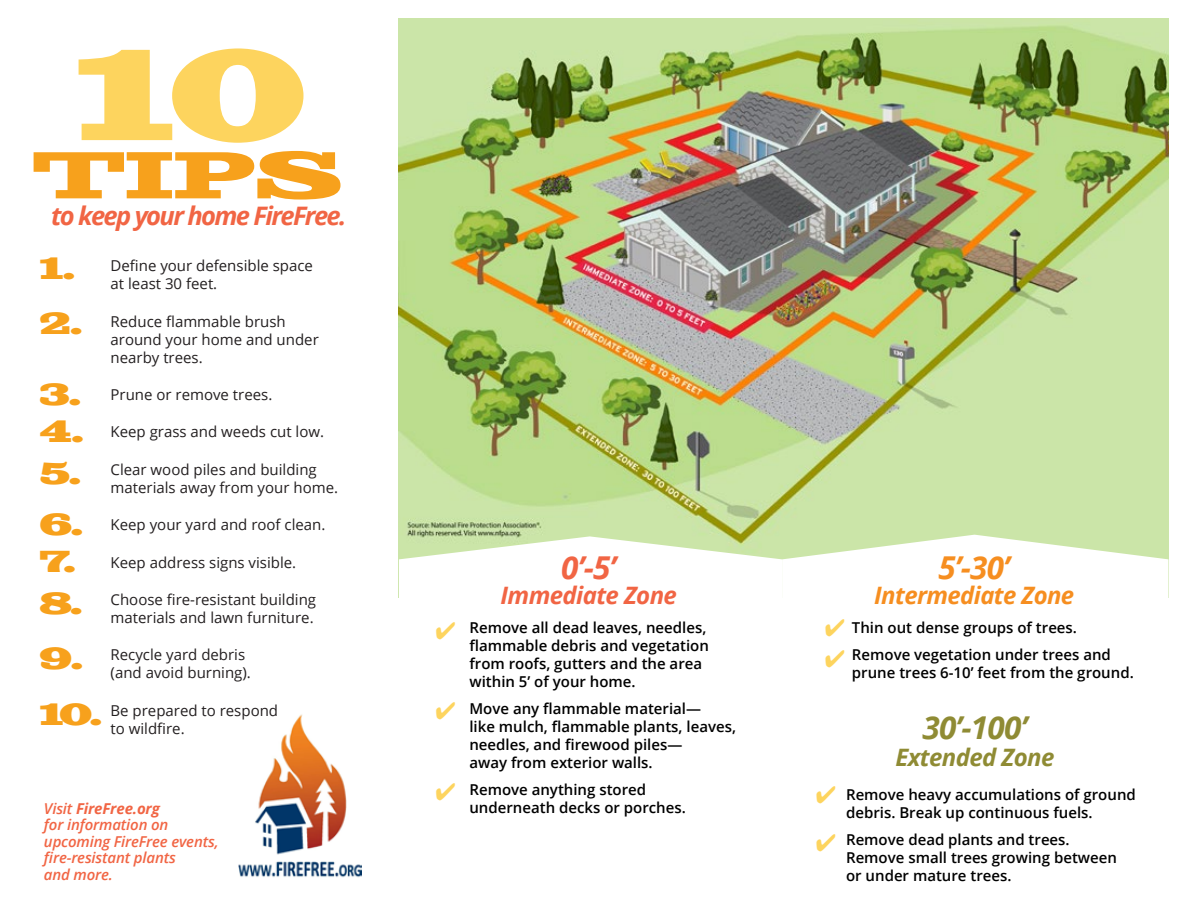
<style>
.page{position:relative;width:1188px;height:918px;background:#fff}
.page>*{position:absolute;margin:0;border:0;box-sizing:border-box;transform-origin:0 0}
.t1{font:700 expanded 138px "Sutro";color:#fdd45e}
.t2{font:700 expanded 65.55px "Sutro";color:#f7a11c}
.t3{font:italic 700 31.5px "Open Sans";color:#8f8b34}
.t4{font:italic 700 31.5px "Open Sans";color:#f68e20}
.t5{font:italic 700 31.5px "Open Sans";color:#f16544}
.t6{font:italic 700 25.5px "Open Sans";letter-spacing:-.065em;color:#f16544}
.t7{font:italic 700 24px "Open Sans";letter-spacing:-.025em;color:#f68e20}
.t8{font:italic 700 24px "Open Sans";letter-spacing:-.025em;color:#f16544}
.t9{font:italic 700 24px "Open Sans";letter-spacing:-.025em;color:#8f8b34}
.t10{font:600 15px/18px "Open Sans";color:#000}
.t11{font:15px/18px "Open Sans";color:#231f20}
.t12{font:italic 600 15px/16.5px "Open Sans";letter-spacing:-.01em;color:#f16544}
.s1{font-family:"Sutro";font-weight:700;font-stretch:expanded;font-size:33px;color:#f7a11c}
.s2{font-weight:700}
</style>
<div class="page">
<img style="left:238px;top:714px;width:123px;height:164px">
<img style="left:399px;top:18px;width:769px;height:518px">
<svg style="left:782px;top:535px;width:386px;height:25px"></svg>
<svg style="left:399px;top:536px;width:383px;height:24px"></svg>
<h1 class="t1" style="left:75px;top:6px;width:234px">10</h1>
<h2 class="t2" style="left:32px;top:135px;width:313px">TIPS</h2>
<h3 class="t6" style="left:51px;top:198px;width:297px">to keep your home FireFree.</h3>
<p class="t11" style="left:111px;top:257px;width:204px;text-indent:-71px"><span class="s1">1.</span> Define your defensible space at least 30 feet.</p>
<p class="t11" style="left:111px;top:312px;width:210px;text-indent:-71px"><span class="s1">2.</span> Reduce flammable brush around your home and under nearby trees.</p>
<p class="t11" style="left:40px;top:385px;width:234px"><span class="s1">3.</span> Prune or remove trees.</p>
<p class="t11" style="left:40px;top:423px;width:286px"><span class="s1">4.</span> Keep grass and weeds cut low.</p>
<p class="t11" style="left:111px;top:460px;width:229px;text-indent:-71px"><span class="s1">5.</span> Clear wood piles and building materials away from your home.</p>
<p class="t11" style="left:40px;top:515px;width:287px"><span class="s1">6.</span> Keep your yard and roof clean.</p>
<p class="t11" style="left:40px;top:553px;width:258px"><span class="s1">7.</span> Keep address signs visible.</p>
<p class="t11" style="left:40px;top:590px;width:278px;text-align:right"><span class="s1">8.</span> Choose fire-resistant building materials and lawn furniture.</p>
<p class="t11" style="left:111px;top:645px;width:142px;text-indent:-71px"><span class="s1">9.</span> Recycle yard debris (and avoid burning).</p>
<p class="t11" style="left:111px;top:701px;width:169px;text-indent:-71px"><span class="s1">10.</span> Be prepared to respond to wildfire.</p>
<p class="t12" style="left:44px;top:800px;width:176px">Visit <span class="s2">FireFree.org<br></span>for information on upcoming FireFree events, fire-resistant plants<br>and more.</p>
<h3 class="t5" style="left:561px;top:545px;width:57px">0’-5’</h3>
<h3 class="t8" style="left:500px;top:578px;width:178px">Immediate Zone</h3>
<p class="t10" style="left:469px;top:619px;width:241px">Remove all dead leaves, needles, flammable debris and vegetation from roofs, gutters and the area within 5’ of your home.</p>
<p class="t10" style="left:469px;top:700px;width:268px">Move any flammable material—<br>like mulch, flammable plants, leaves, needles, and firewood piles—<br>away from exterior walls.</p>
<p class="t10" style="left:469px;top:781px;width:218px">Remove anything stored underneath decks or porches.</p>
<h3 class="t4" style="left:938px;top:545px;width:73px">5’-30’</h3>
<h3 class="t7" style="left:874px;top:578px;width:201px">Intermediate Zone</h3>
<p class="t10" style="left:852px;top:614px;width:261px;line-height:27px">Thin out dense groups of trees.<br>Remove vegetation under trees and</p>
<p class="t10" style="left:852px;top:664px;width:283px">prune trees 6-10’ feet from the ground.</p>
<h3 class="t3" style="left:923px;top:705px;width:106px">30’-100’</h3>
<h3 class="t9" style="left:895px;top:740px;width:161px">Extended Zone</h3>
<p class="t10" style="left:846px;top:785px;width:291px">Remove heavy accumulations of ground debris. Break up continuous fuels.</p>
<p class="t10" style="left:846px;top:830px;width:272px">Remove dead plants and trees.<br>Remove small trees growing between or under mature trees.</p>
</div>
